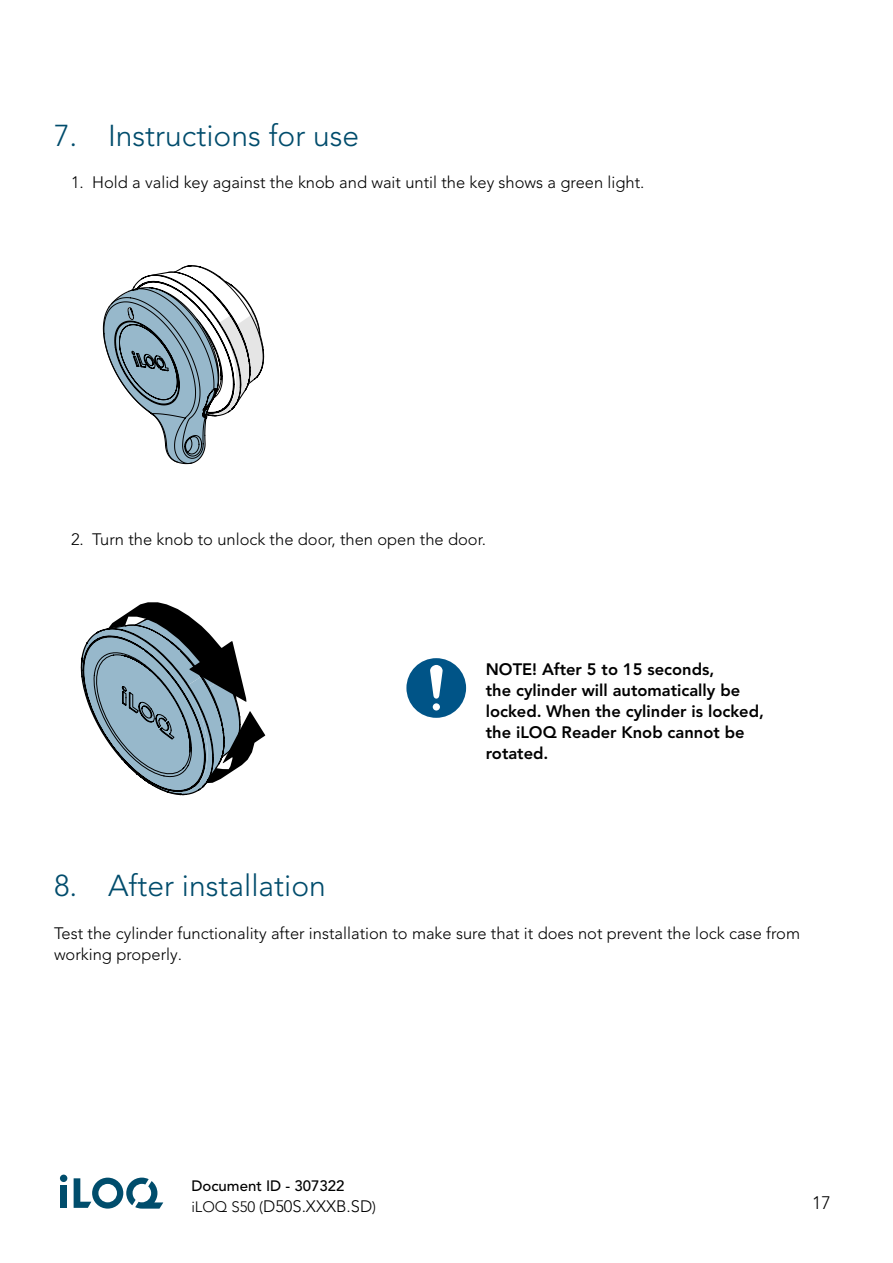
<style>
.page{position:relative;width:893px;height:1263px;background:#fff}
.page>*{position:absolute;margin:0;border:0;box-sizing:border-box;transform-origin:0 0}
.t1{font:300 30px "Avenir LT Pro";color:#004c6c}
.t2{font:300 18px "Avenir LT Pro";color:#000}
.t3{font:300 16.5px/21px "Avenir LT Pro";color:#000}
.t4{font:800 16.5px/21px "Avenir LT Pro";color:#000}
.t5{font:500 15px "Avenir LT Pro";color:#000101}
.s1{font-size:15px;color:#000101}
.s2{font-size:15px}
</style>
<div class="page">
<svg style="left:80px;top:602px;width:186px;height:194px"></svg>
<div style="left:406px;top:658px;width:60px;height:60px;background:#005487;border-radius:50%"></div>
<div style="left:431px;top:702px;width:10px;height:10px;background:#fff;border-radius:50%"></div>
<div style="left:430px;top:701px;width:12px;height:12px;border:3px solid #005487;border-radius:50%"></div>
<svg style="left:430px;top:665px;width:13px;height:34px"></svg>
<svg style="left:102px;top:265px;width:163px;height:200px"></svg>
<div style="left:60px;top:1185px;width:7px;height:23px;background:#004d6c"></div>
<div style="left:60px;top:1174px;width:7px;height:8px;background:#004d6c;border-radius:50%"></div>
<svg style="left:74px;top:1177px;width:89px;height:31px"></svg>
<h1 class="t1" style="left:54px;top:118px;width:307px">7. Instructions for use</h1>
<p class="t3" style="left:71px;top:172px;width:575px">1. Hold a valid key against the knob and wait until the key shows a green light.</p>
<p class="t3" style="left:71px;top:529px;width:416px">2. Turn the knob to unlock the door, then open the door.</p>
<p class="t4" style="left:486px;top:658px;width:280px">NOTE! After 5 to 15 seconds,<br>the cylinder will automatically be locked. When the cylinder is locked, the iLOQ Reader Knob cannot be rotated.</p>
<h1 class="t1" style="left:54px;top:868px;width:273px">8. After installation</h1>
<p class="t3" style="left:54px;top:922px;width:748px">Test the cylinder functionality after installation to make sure that it does not prevent the lock case from working properly.</p>
<p class="t5" style="left:191px;top:1177px;width:155px">Document ID - 307322</p>
<p class="t3" style="left:191px;top:1196px;width:186px"><span class="s1">iLOQ S50</span> <span class="s2">(</span>D50S.XXXB.SD<span class="s2">)</span></p>
<p class="t2" style="left:812px;top:1192px;width:20px">17</p>
</div>
